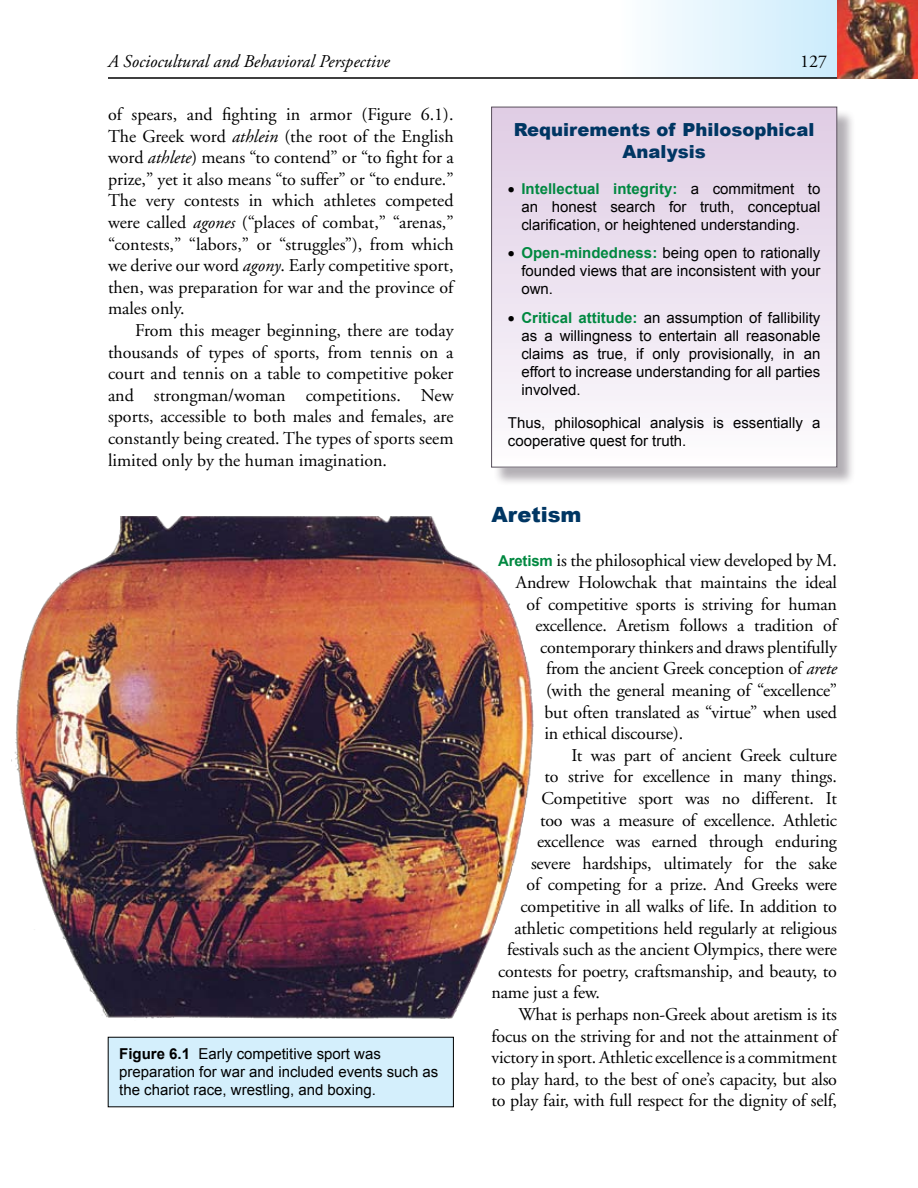
<style>
.page{position:relative;width:918px;height:1188px;background:#fff}
.page>*{position:absolute;margin:0;border:0;box-sizing:border-box;transform-origin:0 0}
.t1{font:900 21px "Arial";color:#003663}
.t2{font:18px/21.6px "Adobe Garamond";letter-spacing:-.01em;color:#000;text-align:justify}
.t3{font:italic 18px "Adobe Garamond";color:#000}
.t4{font:900 18px/21.6px "Arial";color:#003663;text-align:center}
.t5{font:15px/18px "Arial";color:#000;text-align:justify}
.s1{font-style:italic}
.s2{font-family:"Arial";font-weight:700;font-size:15px;color:#008840}
.s3{font-weight:700;color:#008840}
.s4{font-weight:700}
</style>
<div class="page">
<hr style="left:108px;top:77px;width:729px;height:2px;background:#000">
<div style="left:584px;top:0;width:253px;height:77px;background:linear-gradient(to right,#fff,#ccecfc)"></div>
<img style="left:837px;top:0;width:81px;height:79px">
<div style="left:494px;top:109px;width:361px;height:377px;background:#584f5b;opacity:.45"></div>
<div style="left:492px;top:107px;width:345px;height:360px;background:linear-gradient(to bottom,#dfcbe4,#fcfcfd)"></div>
<div style="left:491px;top:107px;width:346px;height:360px;border:1px solid #584f5b"></div>
<img style="left:11px;top:516px;width:523px;height:503px">
<div style="left:108px;top:1037px;width:345px;height:70px;background:#d4effc"></div>
<p class="t3" style="left:108px;top:52px;width:283px">A Sociocultural and Behavioral Perspective</p>
<p class="t2" style="left:800px;top:51px;width:28px">127</p>
<p class="t2" style="left:108px;top:104px;width:347px">of spears, and fighting in armor (Figure 6.1).<br>The Greek word <span class="s1">athlein</span> (the root of the English word <span class="s1">athlete</span>) means “to contend” or “to fight for a prize,” yet it also means “to suffer” or “to endure.” The very contests in which athletes competed were called <span class="s1">agones</span> (“places of combat,” “arenas,” “contests,” “labors,” or “struggles”), from which we derive our word <span class="s1">agony</span>. Early competitive sport, then, was preparation for war and the province of males only.</p>
<p class="t2" style="left:108px;top:320px;width:347px;text-indent:27px">From this meager beginning, there are today thousands of types of sports, from tennis on a court and tennis on a table to competitive poker and strongman/woman competitions. New sports, accessible to both males and females, are constantly being created. The types of sports seem limited only by the human imagination.</p>
<p class="t1" style="left:491px;top:500px;width:92px">Aretism</p>
<p class="t2" style="left:498px;top:550px;width:341px"><span class="s2">Aretism</span> is the philosophical view developed by M.</p>
<p class="t2" style="left:516px;top:572px;width:323px">Andrew Holowchak that maintains the ideal</p>
<p class="t2" style="left:527px;top:594px;width:312px">of competitive sports is striving for human</p>
<p class="t2" style="left:536px;top:615px;width:303px">excellence. Aretism follows a tradition of</p>
<p class="t2" style="left:540px;top:637px;width:299px">contemporary thinkers and draws plentifully</p>
<p class="t2" style="left:546px;top:658px;width:293px">from the ancient Greek conception of <span class="s1">arete</span></p>
<p class="t2" style="left:546px;top:680px;width:292px">(with the general meaning of “excellence”</p>
<p class="t2" style="left:545px;top:702px;width:294px">but often translated as “virtue” when used</p>
<p class="t2" style="left:545px;top:723px;width:140px">in ethical discourse).</p>
<p class="t2" style="left:572px;top:745px;width:267px">It was part of ancient Greek culture</p>
<p class="t2" style="left:545px;top:766px;width:294px">to strive for excellence in many things.</p>
<p class="t2" style="left:542px;top:788px;width:297px">Competitive sport was no different. It</p>
<p class="t2" style="left:540px;top:810px;width:299px">too was a measure of excellence. Athletic</p>
<p class="t2" style="left:537px;top:831px;width:302px">excellence was earned through enduring</p>
<p class="t2" style="left:531px;top:853px;width:307px">severe hardships, ultimately for the sake</p>
<p class="t2" style="left:527px;top:874px;width:312px">of competing for a prize. And Greeks were</p>
<p class="t2" style="left:521px;top:896px;width:318px">competitive in all walks of life. In addition to</p>
<p class="t2" style="left:515px;top:918px;width:324px">athletic competitions held regularly at religious</p>
<p class="t2" style="left:507px;top:939px;width:331px">festivals such as the ancient Olympics, there were</p>
<p class="t2" style="left:498px;top:961px;width:340px">contests for poetry, craftsmanship, and beauty, to</p>
<p class="t2" style="left:491px;top:982px;width:110px">name just a few.</p>
<p class="t2" style="left:518px;top:1004px;width:320px">What is perhaps non-Greek about aretism is its</p>
<p class="t2" style="left:491px;top:1026px;width:347px">focus on the striving for and not the attainment of</p>
<p class="t2" style="left:491px;top:1047px;width:347px">victory in sport. Athletic excellence is a commitment</p>
<p class="t2" style="left:491px;top:1069px;width:347px">to play hard, to the best of one’s capacity, but also</p>
<p class="t2" style="left:491px;top:1090px;width:347px">to play fair, with full respect for the dignity of self,</p>
<p class="t4" style="left:514px;top:119px;width:302px">Requirements of Philosophical<br>Analysis</p>
<p class="t5" style="left:521px;top:180px;width:300px;text-indent:-14px">• <span class="s3">Intellectual integrity:</span> a commitment to an honest search for truth, conceptual clarification, or heightened understanding.</p>
<p class="t5" style="left:521px;top:244px;width:300px;text-indent:-14px">• <span class="s3">Open-mindedness:</span> being open to rationally founded views that are inconsistent with your own.</p>
<p class="t5" style="left:521px;top:309px;width:300px;text-indent:-14px">• <span class="s3">Critical attitude:</span> an assumption of fallibility as a willingness to entertain all reasonable claims as true, if only provisionally, in an effort to increase understanding for all parties involved.</p>
<p class="t5" style="left:508px;top:414px;width:314px">Thus, philosophical analysis is essentially a cooperative quest for truth.</p>
<p class="t5" style="left:119px;top:1045px;width:321px;text-align:left"><span class="s4">Figure 6.1</span> Early competitive sport was preparation for war and included events such as the chariot race, wrestling, and boxing.</p>
</div>
